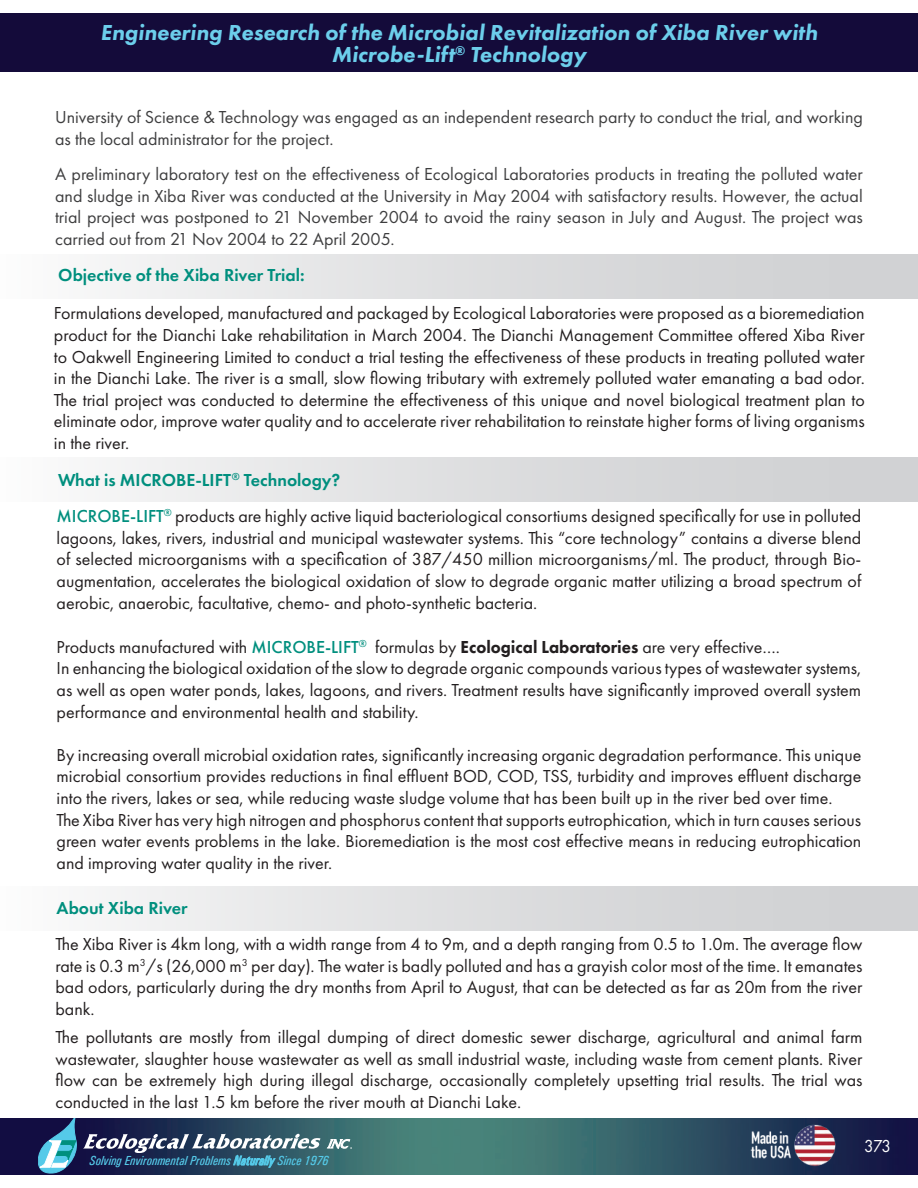
<style>
.page{position:relative;width:918px;height:1188px;background:#fff}
.page>*{position:absolute;margin:0;border:0;box-sizing:border-box;transform-origin:0 0}
.t1{font:italic 800 22.5px/22.5px "Futura PT";color:#6cceeb;text-align:center}
.t2{font:18px/21.6px "Futura PT";color:#231f20;text-align:justify}
.t3{font:18px/21.6px "Futura PT";color:#3e3e3f}
.t4{font:600 18px "Futura PT";color:#008f7e}
.t5{font:18px "Futura PT";color:#fff;scale:.94 1}
.t6{font:italic 500 condensed 13.2px "Univers";color:#55cae9}
.s1{font-weight:500;color:#008f7e}
.s2{font-weight:800}
</style>
<div class="page">
<img style="left:0;top:1118px;width:918px;height:56px">
<svg style="left:327px;top:1139px;width:25px;height:10px"></svg>
<svg style="left:38px;top:1118px;width:283px;height:57px;background:#3c5571"></svg>
<img style="left:748px;top:1123px;width:90px;height:47px">
<div style="left:0;top:14px;width:918px;height:58px;background:#140b3a"></div>
<div style="left:0;top:254px;width:918px;height:44px;background:linear-gradient(to right,#f8f8f8,#cbccce)"></div>
<div style="left:0;top:458px;width:918px;height:44px;background:linear-gradient(to right,#f8f8f8,#cbccce)"></div>
<div style="left:0;top:887px;width:918px;height:44px;background:linear-gradient(to right,#f8f8f8,#cbccce)"></div>
<p class="t1" style="left:100px;top:21px;width:719px">Engineering Research of the Microbial Revitalization of Xiba River with<br>Microbe-Lift<sup>®</sup> Technology</p>
<p class="t3" style="left:55px;top:106px;width:809px">University of Science &amp; Technology was engaged as an independent research party to conduct the trial, and working as the local administrator for the project.</p>
<p class="t3" style="left:55px;top:163px;width:809px;text-align:justify">A preliminary laboratory test on the effectiveness of Ecological Laboratories products in treating the polluted water and sludge in Xiba River was conducted at the University in May 2004 with satisfactory results. However, the actual trial project was postponed to 21 November 2004 to avoid the rainy season in July and August. The project was carried out from 21 Nov 2004 to 22 April 2005.</p>
<p class="t4" style="left:58px;top:264px;width:248px">Objective of the Xiba River Trial:</p>
<p class="t2" style="left:54px;top:303px;width:812px">Formulations developed, manufactured and packaged by Ecological Laboratories were proposed as a bioremediation product for the Dianchi Lake rehabilitation in March 2004. The Dianchi Management Committee offered Xiba River to Oakwell Engineering Limited to conduct a trial testing the effectiveness of these products in treating polluted water in the Dianchi Lake. The river is a small, slow flowing tributary with extremely polluted water emanating a bad odor.<br>The trial project was conducted to determine the effectiveness of this unique and novel biological treatment plan to eliminate odor, improve water quality and to accelerate river rehabilitation to reinstate higher forms of living organisms in the river.</p>
<p class="t4" style="left:58px;top:469px;width:284px">What is MICROBE-LIFT<sup>®</sup> Technology?</p>
<p class="t2" style="left:57px;top:505px;width:806px"><span class="s1">MICROBE-LIFT</span><sup>®</sup> products are highly active liquid bacteriological consortiums designed specifically for use in polluted lagoons, lakes, rivers, industrial and municipal wastewater systems. This “core technology” contains a diverse blend of selected microorganisms with a specification of 387/450 million microorganisms/ml. The product, through Bio&shy;augmentation, accelerates the biological oxidation of slow to degrade organic matter utilizing a broad spectrum of aerobic, anaerobic, facultative, chemo- and photo-synthetic bacteria.</p>
<p class="t2" style="left:57px;top:636px;width:806px;text-align:left">Products manufactured with <span class="s1">MICROBE-LIFT</span><sup>®</sup> formulas by <span class="s2">Ecological Laboratories</span> are very effective….<br>In enhancing the biological oxidation of the slow to degrade organic compounds various types of wastewater systems, as well as open water ponds, lakes, lagoons, and rivers. Treatment results have significantly improved overall system performance and environmental health and stability.</p>
<p class="t2" style="left:57px;top:744px;width:806px;text-align:left">By increasing overall microbial oxidation rates, significantly increasing organic degradation performance. This unique microbial consortium provides reductions in final effluent BOD, COD, TSS, turbidity and improves effluent discharge into the rivers, lakes or sea, while reducing waste sludge volume that has been built up in the river bed over time.<br>The Xiba River has very high nitrogen and phosphorus content that supports eutrophication, which in turn causes serious green water events problems in the lake. Bioremediation is the most cost effective means in reducing eutrophication and improving water quality in the river.</p>
<p class="t4" style="left:57px;top:897px;width:133px">About Xiba River</p>
<p class="t2" style="left:55px;top:933px;width:809px">The Xiba River is 4km long, with a width range from 4 to 9m, and a depth ranging from 0.5 to 1.0m. The average flow rate is 0.3 m<sup>3</sup>/s (26,000 m<sup>3</sup> per day). The water is badly polluted and has a grayish color most of the time. It emanates bad odors, particularly during the dry months from April to August, that can be detected as far as 20m from the river bank.</p>
<p class="t2" style="left:55px;top:1026px;width:809px">The pollutants are mostly from illegal dumping of direct domestic sewer discharge, agricultural and animal farm wastewater, slaughter house wastewater as well as small industrial waste, including waste from cement plants. River flow can be extremely high during illegal discharge, occasionally completely upsetting trial results. The trial was conducted in the last 1.5 km before the river mouth at Dianchi Lake.</p>
<p class="t6" style="left:90px;top:1153px;width:241px">Solving Environmental Problems Naturally Since 1976</p>
<p class="t5" style="left:864px;top:1135px;width:30px">373</p>
</div>
